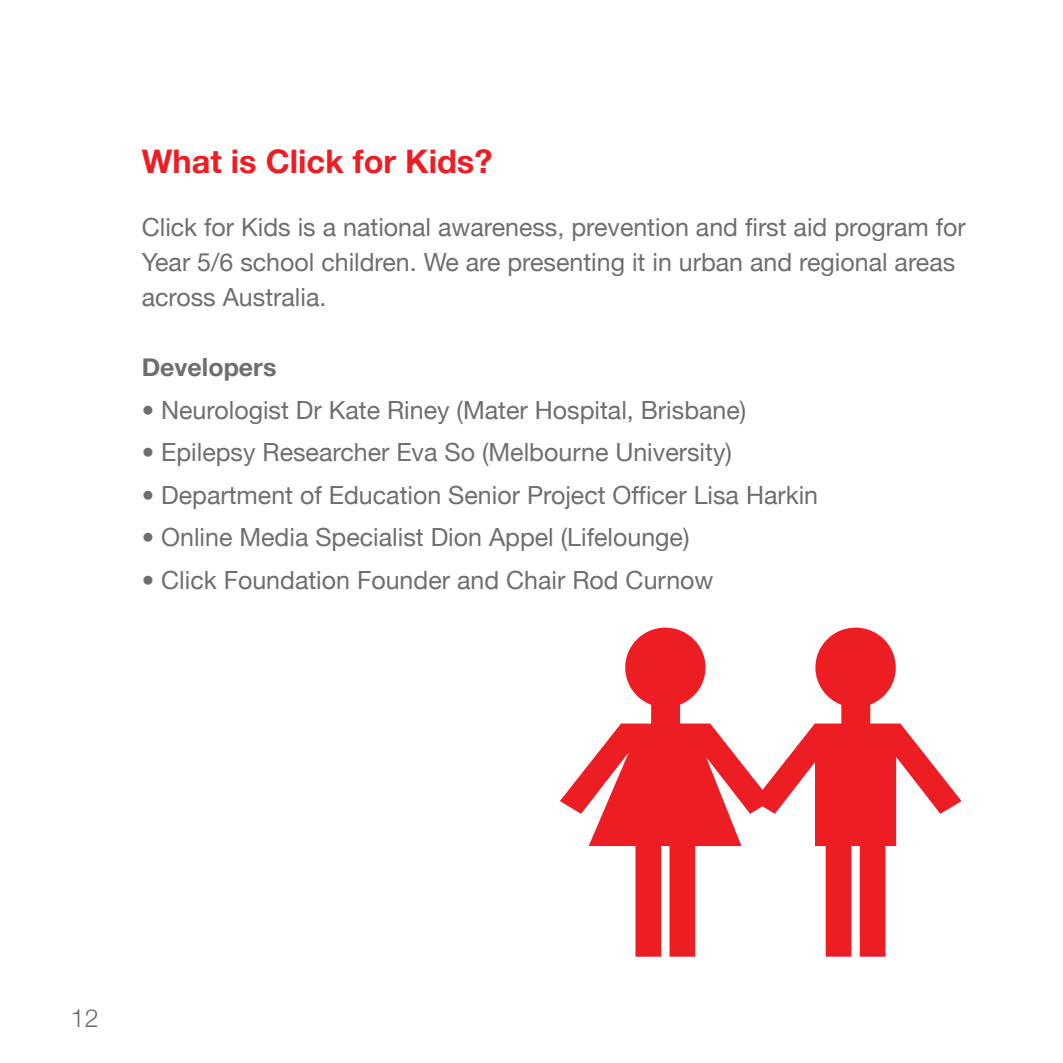
<style>
.page{position:relative;width:1063px;height:1063px;background:#fff}
.page>*{position:absolute;margin:0;border:0;box-sizing:border-box;transform-origin:0 0}
.t1{font:700 32.5px "Helvetica Neue";color:#ed1d24}
.t2{font:25px/35px "Helvetica Neue";color:#6d6e71}
.t3{font:700 25px "Helvetica Neue";color:#6d6e71}
.t4{font:300 25px "Helvetica Neue";color:#6d6e71}
</style>
<div class="page">
<svg style="left:560px;top:628px;width:402px;height:329px"></svg>
<h1 class="t1" style="left:142px;top:142px;width:352px">What is Click for Kids?</h1>
<p class="t2" style="left:142px;top:210px;width:826px">Click for Kids is a national awareness, prevention and first aid program for<br>Year 5/6 school children. We are presenting it in urban and regional areas across Australia.</p>
<p class="t3" style="left:142px;top:352px;width:136px">Developers</p>
<p class="t2" style="left:142px;top:392px;width:606px">• Neurologist Dr Kate Riney (Mater Hospital, Brisbane)</p>
<p class="t2" style="left:142px;top:435px;width:592px">• Epilepsy Researcher Eva So (Melbourne University)</p>
<p class="t2" style="left:142px;top:477px;width:678px">• Department of Education Senior Project Officer Lisa Harkin</p>
<p class="t2" style="left:142px;top:520px;width:549px">• Online Media Specialist Dion Appel (Lifelounge)</p>
<p class="t2" style="left:142px;top:562px;width:573px">• Click Foundation Founder and Chair Rod Curnow</p>
<p class="t4" style="left:71px;top:1003px;width:29px">12</p>
</div>
